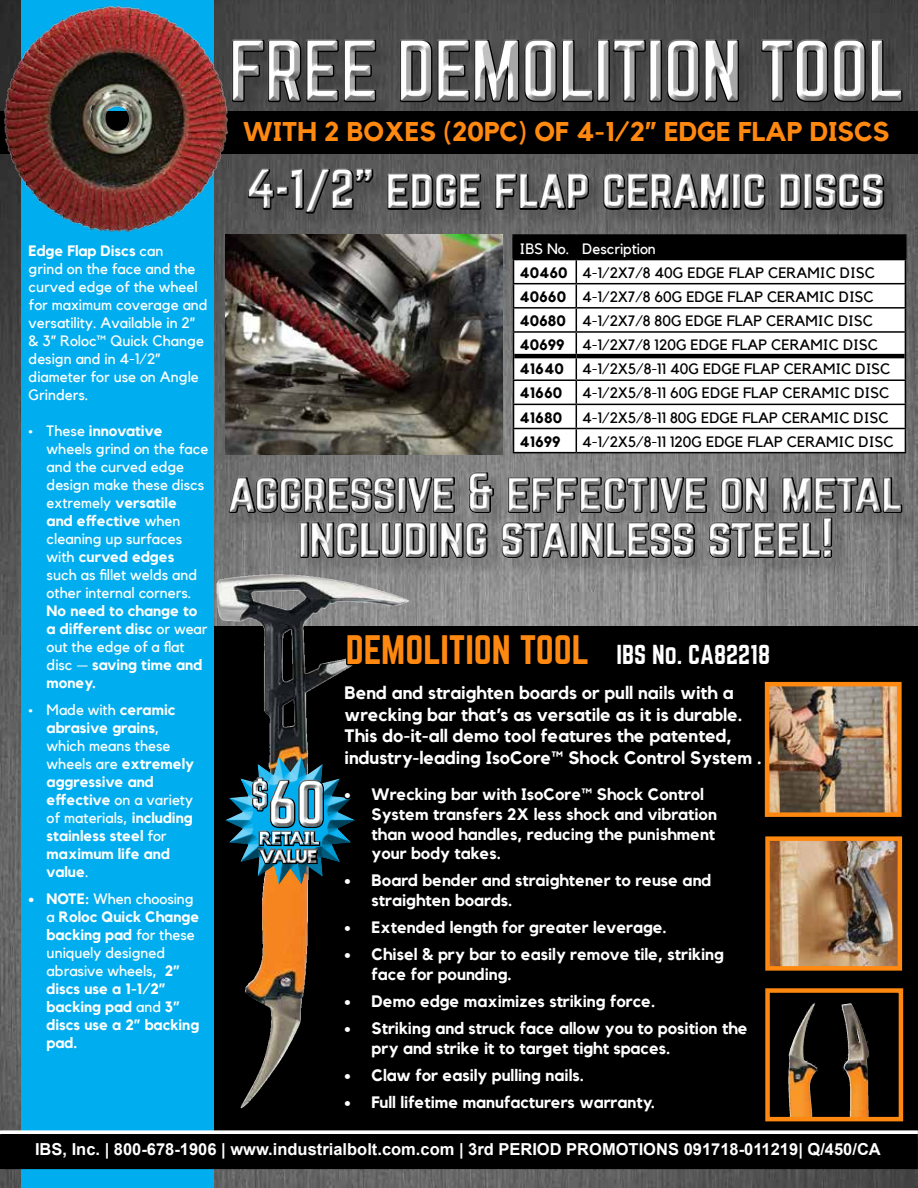
<style>
.page{position:relative;width:918px;height:1188px;background:#fff}
.page>*{position:absolute;margin:0;border:0;box-sizing:border-box;transform-origin:0 0}
.t1{font:75px "Norwester";color:#fff}
.t2{font:48px/45px "Norwester";color:#fff;text-align:center}
.t3{font:36px "Norwester";color:#ff8910}
.t4{font:700 27px "Kollektif";color:#ff8910}
.t5{font:700 18px/21.6px "Kollektif";color:#fff}
.t6{font:700 16.5px/19.8px "Kollektif";color:#fff}
.t7{font:700 16.5px "Arial";color:#fff}
.t8{font:700 15px/18px "Kollektif";color:#fff}
.t9{font:15px/18px "Kollektif";color:#fff}
.t10{font:15px/24.2px "Kollektif";color:#000}
.t11{font:700 15px "Kollektif";color:#000}
.s1{font-weight:700}
.s2{font-weight:400}
.s3{color:#fff}
.s4{font-size:24px;color:#fff}
</style>
<div class="page">
<img style="left:0;top:0;width:918px;height:1188px">
<div style="left:27px;top:626px;width:891px;height:504px;background:#000"></div>
<div style="left:21px;top:0;width:192px;height:1188px;background:#00aeef"></div>
<div style="left:1px;top:1131px;width:916px;height:6px;background:#fff"></div>
<div style="left:0;top:1130px;width:918px;height:7px;border:2px solid #fff"></div>
<div style="left:1px;top:1135px;width:916px;height:33px;background:#000"></div>
<div style="left:0;top:1134px;width:918px;height:35px;border:2px solid #000"></div>
<img style="left:842px;top:1003px;width:27px;height:113px">
<div style="left:765px;top:988px;width:138px;height:133px;border:4px solid #ff8910"></div>
<img style="left:772px;top:687px;width:125px;height:125px">
<div style="left:765px;top:682px;width:137px;height:135px;border:4px solid #ff8910"></div>
<img style="left:772px;top:841px;width:125px;height:125px">
<div style="left:765px;top:836px;width:137px;height:135px;border:4px solid #ff8910"></div>
<svg style="left:513px;top:237px;width:393px;height:215px"></svg>
<hr style="left:513px;top:452px;width:63px;height:1px;background:#000">
<hr style="left:576px;top:452px;width:330px;height:1px;background:#000">
<hr style="left:514px;top:354px;width:62px;height:4px;background:#000">
<hr style="left:576px;top:354px;width:329px;height:4px;background:#000">
<hr style="left:512px;top:234px;width:64px;height:3px;background:#000">
<hr style="left:512px;top:237px;width:3px;height:22px;background:#000">
<hr style="left:576px;top:234px;width:331px;height:3px;background:#000">
<hr style="left:904px;top:237px;width:3px;height:22px;background:#000">
<svg style="left:225px;top:632px;width:547px;height:485px"></svg>
<div style="left:220px;top:28px;width:695px;height:78px;background:#494949"></div>
<div style="left:220px;top:33px;width:695px;height:81px;background:#000;opacity:.75"></div>
<div style="left:0;top:111px;width:918px;height:43px;background:#000"></div>
<img style="left:0;top:2px;width:232px;height:234px">
<img style="left:225px;top:234px;width:277px;height:220px">
<div style="left:250px;top:171px;width:653px;height:61px;background:#000;opacity:.15"></div>
<div style="left:235px;top:161px;width:661px;height:63px;background:#000;opacity:.75"></div>
<div style="left:231px;top:474px;width:687px;height:103px;background:#000;opacity:.15"></div>
<div style="left:217px;top:464px;width:698px;height:106px;background:#000;opacity:.75"></div>
<h1 class="t1" style="left:229px;top:35px;width:677px">FREE DEMOLITION TOOL</h1>
<h3 class="t4" style="left:243px;top:116px;width:648px">WITH 2 BOXES (20PC) OF 4-1/2” EDGE FLAP DISCS</h3>
<p class="t9" style="left:29px;top:242px;width:181px"><span class="s1">Edge Flap Discs</span> can<br>grind on the face and the curved edge of the wheel for maximum coverage and versatility. Available in 2” &amp; 3” Roloc™ Quick Change design and in 4-1/2” diameter for use on Angle<br>Grinders.</p>
<p class="t9" style="left:47px;top:422px;width:163px;text-indent:-18px">• These <span class="s1">innovative </span>wheels grind on the face and the curved edge design make these discs extremely <span class="s1">versatile<br>and effective</span> when cleaning up surfaces with <span class="s1">curved edges<br></span>such as fillet welds and other internal corners.</p>
<p class="t8" style="left:47px;top:602px;width:162px">No need to change to a different disc <span class="s2">or wear out the edge of a flat disc —</span> saving time and money.</p>
<p class="t8" style="left:47px;top:701px;width:149px;text-indent:-18px"><span class="s2">• Made with</span> ceramic abrasive grains<span class="s2">, which means these wheels are</span> extremely aggressive and effective <span class="s2">on a variety of materials,</span> including stainless steel <span class="s2">for </span>maximum life and value<span class="s2">.</span></p>
<p class="t8" style="left:47px;top:890px;width:154px;text-indent:-18px">• NOTE: <span class="s2">When choosing a</span> Roloc Quick Change backing pad <span class="s2">for these uniquely designed abrasive wheels,</span> 2” discs use a 1-1/2” backing pad <span class="s2">and</span> 3” discs use a 2” backing pad.</p>
<h2 class="t2" style="left:247px;top:169px;width:640px">4-1/2” edge flap ceramic discs</h2>
<p class="t10" style="left:520px;top:236px;width:373px"><span class="s3">IBS No. Description<br></span><span class="s1">40460</span> 4-1/2X7/8 40G EDGE FLAP CERAMIC DISC <span class="s1">40660</span> 4-1/2X7/8 60G EDGE FLAP CERAMIC DISC <span class="s1">40680</span> 4-1/2X7/8 80G EDGE FLAP CERAMIC DISC <span class="s1">40699</span> 4-1/2X7/8 120G EDGE FLAP CERAMIC DISC <span class="s1">41640</span> 4-1/2X5/8-11 40G EDGE FLAP CERAMIC DISC <span class="s1">41660</span></p>
<p class="t10" style="left:582px;top:381px;width:309px">4-1/2X5/8-11 60G EDGE FLAP CERAMIC DISC</p>
<p class="t11" style="left:520px;top:408px;width:44px">41680</p>
<p class="t10" style="left:582px;top:405px;width:308px">4-1/2X5/8-11 80G EDGE FLAP CERAMIC DISC</p>
<p class="t11" style="left:520px;top:433px;width:43px">41699</p>
<p class="t10" style="left:582px;top:429px;width:313px">4-1/2X5/8-11 120G EDGE FLAP CERAMIC DISC</p>
<h2 class="t2" style="left:229px;top:472px;width:676px">aggressive &amp; effective on metal including stainless steel!</h2>
<p class="t5" style="left:260px;top:845px;width:59px">VALUE</p>
<h3 class="t3" style="left:346px;top:632px;width:426px">DEMOLITION TOOL <span class="s4">IBS No. CA82218</span></h3>
<p class="t5" style="left:345px;top:682px;width:419px">Bend and straighten boards or pull nails with a wrecking bar that’s as versatile as it is durable.<br>This do-it-all demo tool features the patented, industry-leading IsoCore™ Shock Control System .</p>
<p class="t6" style="left:372px;top:784px;width:347px;text-indent:-27px">• Wrecking bar with IsoCore™ Shock Control System transfers 2X less shock and vibration than wood handles, reducing the punishment your body takes.</p>
<p class="t6" style="left:372px;top:871px;width:341px;text-indent:-27px">• Board bender and straightener to reuse and straighten boards.</p>
<p class="t6" style="left:345px;top:917px;width:324px">• Extended length for greater leverage.</p>
<p class="t6" style="left:372px;top:944px;width:354px;text-indent:-27px">• Chisel &amp; pry bar to easily remove tile, striking face for pounding.</p>
<p class="t6" style="left:345px;top:991px;width:312px">• Demo edge maximizes striking force.</p>
<p class="t6" style="left:372px;top:1018px;width:377px;text-indent:-27px">• Striking and struck face allow you to position the pry and strike it to target tight spaces.</p>
<p class="t6" style="left:345px;top:1065px;width:241px">• Claw for easily pulling nails.</p>
<p class="t6" style="left:345px;top:1092px;width:312px">• Full lifetime manufacturers warranty.</p>
<p class="t7" style="left:35px;top:1138px;width:847px">IBS, Inc. | 800-678-1906 | www.industrialbolt.com.com | 3rd PERIOD PROMOTIONS 091718-011219| Q/450/CA</p>
</div>
